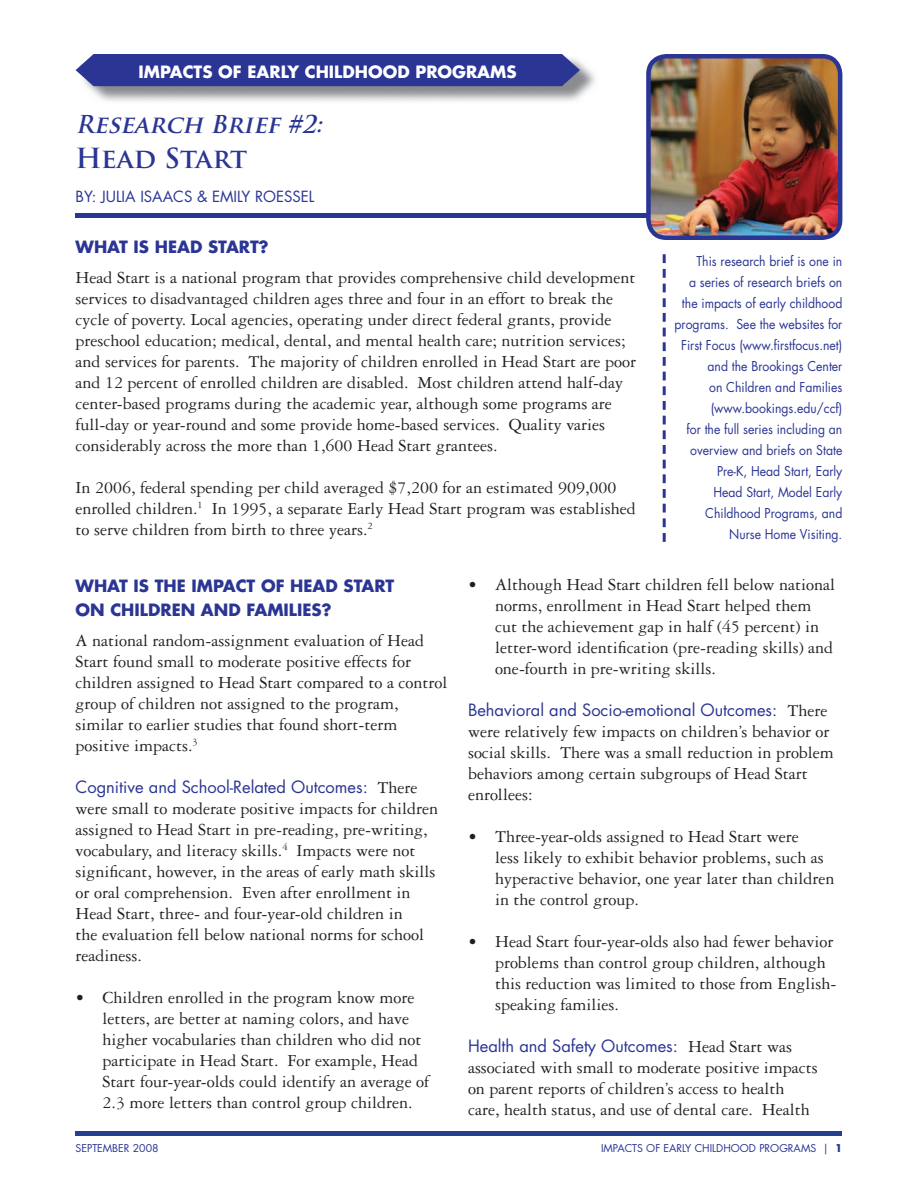
<style>
.page{position:relative;width:918px;height:1188px;background:#fff}
.page>*{position:absolute;margin:0;border:0;box-sizing:border-box;transform-origin:0 0}
.t1{font:700 27px "Trajan Pro";color:#2a3594}
.t2{font:italic 700 24px "Trajan Pro";color:#2a3594}
.t3{font:18px/21px "Garamond 3 LT Std";color:#231f20}
.t4{font:16.5px "Futura Std";color:#2a3594}
.t5{font:700 16.5px/24px "Futura Std";color:#2a3594}
.t6{font:700 16.5px "Futura Std";color:#fff}
.t7{font:15px "Futura Std";color:#2a3594}
.t8{font:13.2px/21px "Futura Std";color:#2a3594;text-align:right;scale:.92 1}
.t9{font:10.5px "Futura Std";color:#2a3594}
.s1{font-family:"Garamond 3 LT Std";font-size:18px;color:#231f20}
.s2{font-weight:700}
</style>
<div class="page">
<div style="left:76px;top:213px;width:723px;height:5px;background:#2a3594"></div>
<img style="left:87px;top:61px;width:508px;height:41px">
<div style="left:76px;top:54px;width:504px;height:32px;background:#2a3594"></div>
<hr style="left:75px;top:1132px;width:767px;height:4px;background:#253f8e">
<svg style="left:663px;top:254px;width:3px;height:9px"></svg>
<svg style="left:663px;top:269px;width:3px;height:9px"></svg>
<svg style="left:663px;top:284px;width:3px;height:8px"></svg>
<svg style="left:663px;top:298px;width:3px;height:9px"></svg>
<svg style="left:663px;top:313px;width:3px;height:9px"></svg>
<svg style="left:663px;top:328px;width:3px;height:8px"></svg>
<svg style="left:663px;top:342px;width:3px;height:9px"></svg>
<svg style="left:663px;top:357px;width:3px;height:9px"></svg>
<svg style="left:663px;top:372px;width:3px;height:8px"></svg>
<svg style="left:663px;top:386px;width:3px;height:9px"></svg>
<svg style="left:663px;top:401px;width:3px;height:9px"></svg>
<svg style="left:663px;top:416px;width:3px;height:8px"></svg>
<svg style="left:663px;top:430px;width:3px;height:9px"></svg>
<svg style="left:663px;top:445px;width:3px;height:9px"></svg>
<svg style="left:663px;top:460px;width:3px;height:23px"></svg>
<svg style="left:663px;top:489px;width:3px;height:9px"></svg>
<svg style="left:663px;top:504px;width:3px;height:23px"></svg>
<svg style="left:663px;top:533px;width:3px;height:9px"></svg>
<img style="left:646px;top:54px;width:196px;height:186px">
<p class="t6" style="left:139px;top:60px;width:379px">IMPACTS OF EARLY CHILDHOOD PROGRAMS</p>
<h2 class="t2" style="left:76px;top:110px;width:254px">Research Brief #2:</h2>
<h1 class="t1" style="left:76px;top:141px;width:173px">Head Start</h1>
<p class="t7" style="left:76px;top:187px;width:240px">BY: JULIA ISAACS &amp; EMILY ROESSEL</p>
<p class="t5" style="left:76px;top:234px;width:195px">WHAT IS HEAD START?</p>
<p class="t3" style="left:76px;top:267px;width:562px">Head Start is a national program that provides comprehensive child development services to disadvantaged children ages three and four in an effort to break the cycle of poverty. Local agencies, operating under direct federal grants, provide preschool education; medical, dental, and mental health care; nutrition services; and services for parents. The majority of children enrolled in Head Start are poor and 12 percent of enrolled children are disabled. Most children attend half-day center-based programs during the academic year, although some programs are full-day or year-round and some provide home-based services. Quality varies considerably across the more than 1,600 Head Start grantees.</p>
<p class="t3" style="left:76px;top:477px;width:562px">In 2006, federal spending per child averaged $7,200 for an estimated 909,000 enrolled children.<sup>1</sup> In 1995, a separate Early Head Start program was established to serve children from birth to three years.<sup>2</sup></p>
<p class="t8" style="left:675px;top:250px;width:184px">This research brief is one in<br>a series of research briefs on the impacts of early childhood programs. See the websites for<br>First Focus (www.firstfocus.net) and the Brookings Center<br>on Children and Families (www.bookings.edu/ccf)<br>for the full series including an overview and briefs on State<br>Pre-K, Head Start, Early<br>Head Start, Model Early<br>Childhood Programs, and<br>Nurse Home Visiting.</p>
<p class="t5" style="left:76px;top:574px;width:320px">WHAT IS THE IMPACT OF HEAD START<br>ON CHILDREN AND FAMILIES?</p>
<p class="t3" style="left:76px;top:630px;width:373px">A national random-assignment evaluation of Head Start found small to moderate positive effects for children assigned to Head Start compared to a control group of children not assigned to the program, similar to earlier studies that found short-term positive impacts.<sup>3</sup></p>
<p class="t4" style="left:76px;top:776px;width:343px">Cognitive and School-Related Outcomes: <span class="s1">There</span></p>
<p class="t3" style="left:76px;top:798px;width:364px">were small to moderate positive impacts for children assigned to Head Start in pre-reading, pre-writing, vocabulary, and literacy skills.<sup>4</sup> Impacts were not significant, however, in the areas of early math skills or oral comprehension. Even after enrollment in Head Start, three- and four-year-old children in<br>the evaluation fell below national norms for school readiness.</p>
<p class="t3" style="left:103px;top:987px;width:328px;text-indent:-27px">• Children enrolled in the program know more letters, are better at naming colors, and have higher vocabularies than children who did not participate in Head Start. For example, Head Start four-year-olds could identify an average of 2.3 more letters than control group children.</p>
<p class="t9" style="left:76px;top:1141px;width:85px">SEPTEMBER 2008</p>
<p class="t3" style="left:495px;top:574px;width:342px;text-indent:-27px">• Although Head Start children fell below national norms, enrollment in Head Start helped them cut the achievement gap in half (45 percent) in letter-word identification (pre-reading skills) and one-fourth in pre-writing skills.</p>
<p class="t4" style="left:468px;top:699px;width:361px">Behavioral and Socio-emotional Outcomes: <span class="s1">There</span></p>
<p class="t3" style="left:468px;top:721px;width:367px">were relatively few impacts on children’s behavior or social skills. There was a small reduction in problem behaviors among certain subgroups of Head Start enrollees:</p>
<p class="t3" style="left:495px;top:826px;width:341px;text-indent:-27px">• Three-year-olds assigned to Head Start were<br>less likely to exhibit behavior problems, such as hyperactive behavior, one year later than children in the control group.</p>
<p class="t3" style="left:495px;top:931px;width:343px;text-indent:-27px">• Head Start four-year-olds also had fewer behavior problems than control group children, although this reduction was limited to those from English&shy;speaking families.</p>
<p class="t4" style="left:468px;top:1035px;width:326px">Health and Safety Outcomes: <span class="s1">Head Start was</span></p>
<p class="t3" style="left:468px;top:1057px;width:351px">associated with small to moderate positive impacts on parent reports of children’s access to health care, health status, and use of dental care. Health</p>
<p class="t9" style="left:601px;top:1141px;width:243px">IMPACTS OF EARLY CHILDHOOD PROGRAMS | <span class="s2">1</span></p>
</div>
